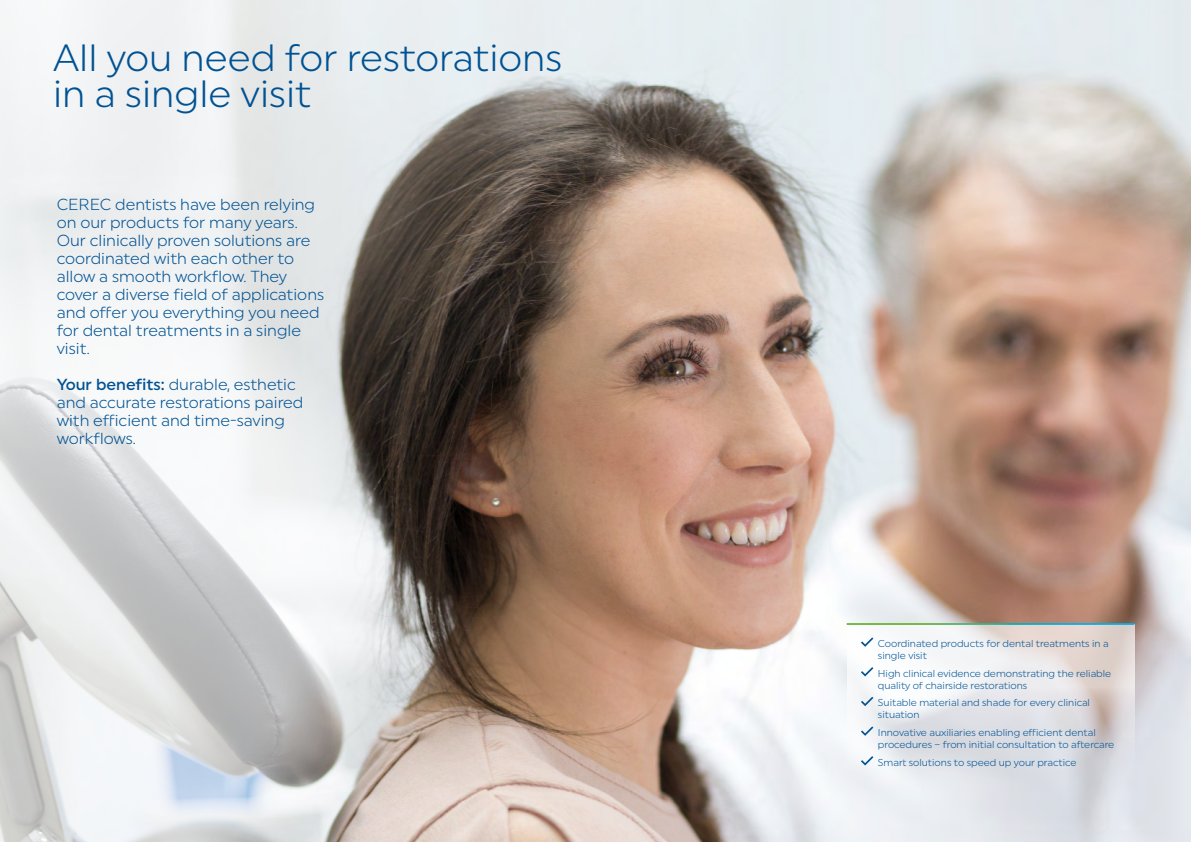
<style>
.page{position:relative;width:1191px;height:842px;background:#fff}
.page>*{position:absolute;margin:0;border:0;box-sizing:border-box;transform-origin:0 0}
.HL_1_24pt{font:38px/36.1px "Uniform Pro Ivoclar Lgt";color:#005293}
.HL_1_24pt-2{font:16px/18px "Uniform Pro Ivoclar Lgt";color:#005293}
.t1{font:10px/12px "Uniform Pro Ivoclar Lgt";color:#005293}
.s1{font-family:"Uniform Pro Ivoclar";font-weight:500}
</style>
<div class="page">
<img style="left:0;top:0;width:1191px;height:842px">
<svg style="left:846px;top:625px;width:288px;height:217px"></svg>
<svg style="left:0;top:247px;width:401px;height:595px"></svg>
<hr style="left:846px;top:623px;width:288px;height:2px;background:#fff">
<svg style="left:861px;top:637px;width:12px;height:10px"></svg>
<svg style="left:861px;top:667px;width:12px;height:9px"></svg>
<svg style="left:861px;top:697px;width:12px;height:9px"></svg>
<svg style="left:861px;top:726px;width:12px;height:10px"></svg>
<svg style="left:861px;top:756px;width:12px;height:9px"></svg>
<p class="HL_1_24pt" style="left:53px;top:39px;width:511px">All you need for restorations in a single visit</p>
<p class="HL_1_24pt-2" style="left:57px;top:196px;width:269px">CEREC dentists have been relying on our products for many years.<br>Our clinically proven solutions are coordinated with each other to allow a smooth workflow. They cover a diverse field of applications and offer you everything you need for dental treatments in a single visit.</p>
<p class="HL_1_24pt-2" style="left:57px;top:376px;width:248px"><span class="s1">Your benefits:</span> durable, esthetic and accurate restorations paired with efficient and time-saving workflows.</p>
<p class="t1" style="left:878px;top:637px;width:232px">Coordinated products for dental treatments in a single visit</p>
<p class="t1" style="left:878px;top:667px;width:235px">High clinical evidence demonstrating the reliable quality of chairside restorations</p>
<p class="t1" style="left:878px;top:696px;width:214px">Suitable material and shade for every clinical situation</p>
<p class="t1" style="left:878px;top:726px;width:238px">Innovative auxiliaries enabling efficient dental procedures – from initial consultation to aftercare</p>
<p class="t1" style="left:878px;top:756px;width:200px">Smart solutions to speed up your practice</p>
</div>
